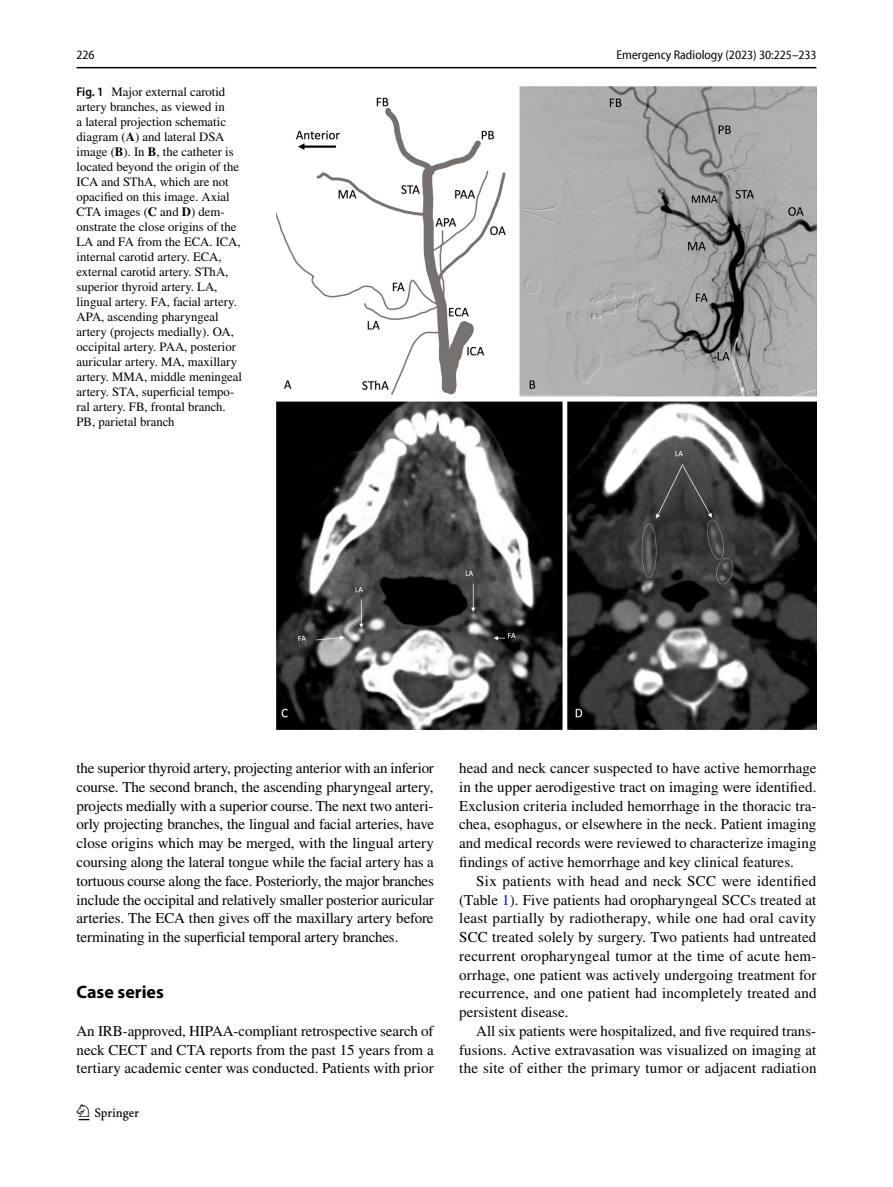
<style>
.page{position:relative;width:893px;height:1187px;background:#fff}
.page>*{position:absolute;margin:0;border:0;box-sizing:border-box;transform-origin:0 0}
.t1{font:22.5px "Springnew Regular 2";color:#000}
.t2{font:700 18px "Myriad Pro";color:#000}
.t3{font:15px/18.8px "STIX";letter-spacing:.005em;color:#000;text-align:justify}
.t4{font:12.75px/15px "STIX";color:#000}
.t5{font:semi-condensed 12.75px "Myriad Pro Unic";color:#000}
.s1{font-family:"Myriad Pro";font-weight:600;font-stretch:semi-condensed}
.s2{font-weight:700}
.s3{color:#00f}
</style>
<div class="page">
<hr style="left:77px;top:67px;width:739px;height:1px;background:#000">
<img style="left:276px;top:87px;width:540px;height:642px">
<p class="t5" style="left:77px;top:50px;width:20px">226</p>
<p class="t5" style="left:616px;top:50px;width:202px">Emergency Radiology (2023) 30:225–233</p>
<p class="t4" style="left:77px;top:85px;width:167px"><span class="s1">Fig. 1</span> Major external carotid artery branches, as viewed in<br>a lateral projection schematic diagram (<span class="s2">A</span>) and lateral DSA image (<span class="s2">B</span>). In <span class="s2">B</span>, the catheter is located beyond the origin of the<br>ICA and SThA, which are not opacified on this image. Axial<br>CTA images (<span class="s2">C</span> and <span class="s2">D</span>) dem&shy;onstrate the close origins of the<br>LA and FA from the ECA. ICA, internal carotid artery. ECA, external carotid artery. SThA, superior thyroid artery. LA, lingual artery. FA, facial artery.<br>APA, ascending pharyngeal artery (projects medially). OA, occipital artery. PAA, posterior auricular artery. MA, maxillary artery. MMA, middle meningeal artery. STA, superficial tempo&shy;ral artery. FB, frontal branch.<br>PB, parietal branch</p>
<p class="t3" style="left:77px;top:759px;width:359px">the superior thyroid artery, projecting anterior with an inferior course. The second branch, the ascending pharyngeal artery, projects medially with a superior course. The next two anteri&shy;orly projecting branches, the lingual and facial arteries, have close origins which may be merged, with the lingual artery coursing along the lateral tongue while the facial artery has a tortuous course along the face. Posteriorly, the major branches include the occipital and relatively smaller posterior auricular arteries. The ECA then gives off the maxillary artery before terminating in the superficial temporal artery branches.</p>
<p class="t2" style="left:77px;top:980px;width:89px">Case series</p>
<p class="t3" style="left:77px;top:1022px;width:359px">An IRB-approved, HIPAA-compliant retrospective search of neck CECT and CTA reports from the past 15 years from a tertiary academic center was conducted. Patients with prior</p>
<h1 class="t1" style="left:79px;top:1104px;width:62px">1 3</h1>
<p class="t3" style="left:459px;top:759px;width:359px">head and neck cancer suspected to have active hemorrhage in the upper aerodigestive tract on imaging were identified.<br>Exclusion criteria included hemorrhage in the thoracic tra&shy;chea, esophagus, or elsewhere in the neck. Patient imaging and medical records were reviewed to characterize imaging findings of active hemorrhage and key clinical features.</p>
<p class="t3" style="left:459px;top:872px;width:359px;text-indent:17px">Six patients with head and neck SCC were identified (Table <span class="s3">1</span>). Five patients had oropharyngeal SCCs treated at least partially by radiotherapy, while one had oral cavity SCC treated solely by surgery. Two patients had untreated recurrent oropharyngeal tumor at the time of acute hem&shy;orrhage, one patient was actively undergoing treatment for recurrence, and one patient had incompletely treated and persistent disease.</p>
<p class="t3" style="left:459px;top:1022px;width:359px;text-indent:17px">All six patients were hospitalized, and five required trans&shy;fusions. Active extravasation was visualized on imaging at the site of either the primary tumor or adjacent radiation</p>
</div>
